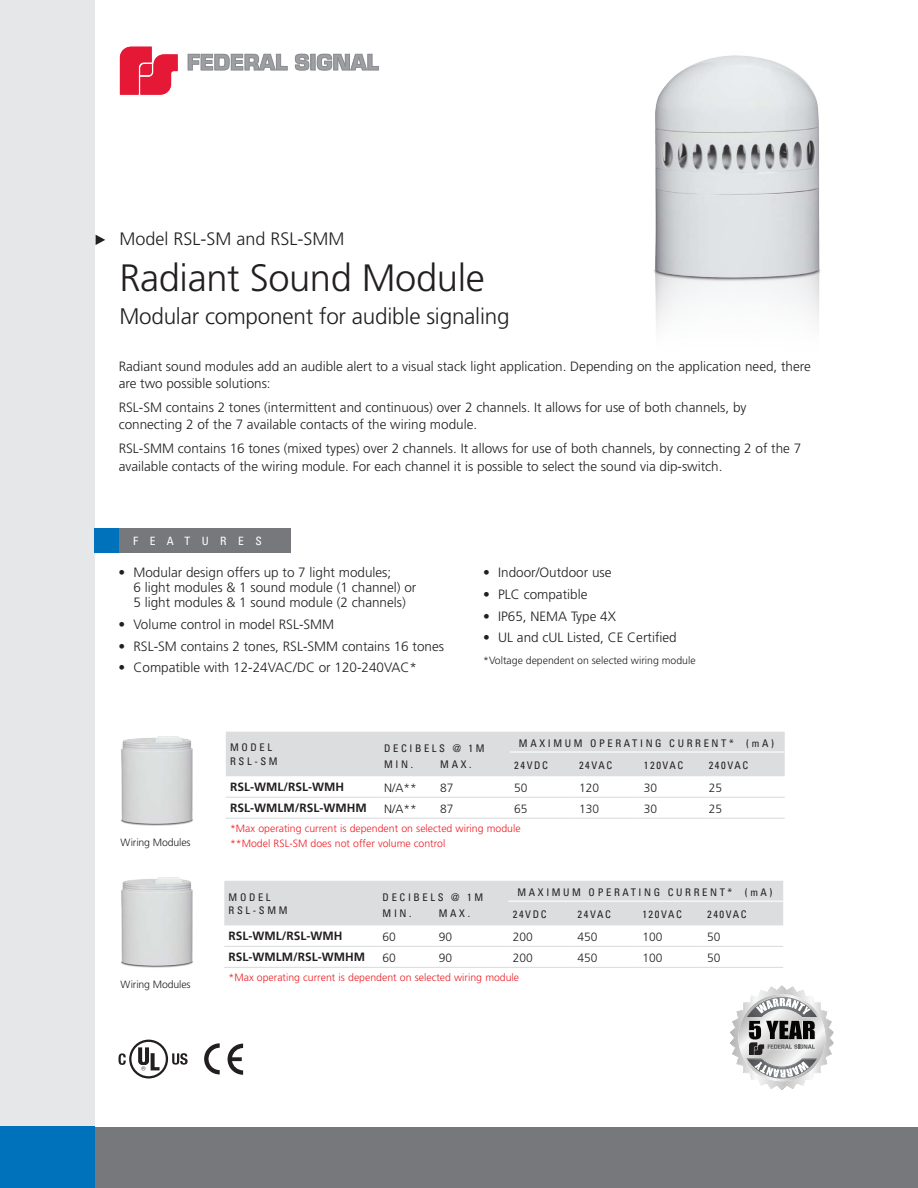
<style>
.page{position:relative;width:918px;height:1188px;background:#fff}
.page>*{position:absolute;margin:0;border:0;box-sizing:border-box;transform-origin:0 0}
.Head{font:300 38.1px "Frutiger";letter-spacing:-.01em;color:#231f20}
.Head-2{font:300 22.5px "Frutiger";letter-spacing:-.01em;color:#231f20}
.model{font:300 18px "Frutiger";color:#231f20}
.Body_Copy{font:300 13.5px/17.2px "Frutiger";color:#231f20}
.features{font:300 13.5px/15px "Frutiger";color:#231f20}
.t1{font:700 12px "Frutiger";color:#231f20}
.t2{font:300 12px "Frutiger";color:#231f20}
.t3{font:condensed 11.55px "Univers";letter-spacing:1em;color:#fff}
.chart_body{font:condensed 10.5px/13.5px "Univers";letter-spacing:.25em;color:#231f20}
.t4{font:300 10.5px "Frutiger";color:#ee1d23}
.features-2{font:300 10.5px "Frutiger";color:#231f20}
.Head-3{font:300 10.5px "Frutiger";letter-spacing:-.01em;color:#231f20}
</style>
<div class="page">
<div style="left:94px;top:1127px;width:824px;height:61px;background:#76787b"></div>
<div style="left:0;top:0;width:94px;height:1188px;background:#e6e7e9"></div>
<img style="left:654px;top:55px;width:166px;height:273px">
<div style="left:0;top:1127px;width:94px;height:61px;background:#0072bc"></div>
<svg style="left:96px;top:235px;width:9px;height:10px"></svg>
<svg style="left:188px;top:54px;width:100px;height:16px"></svg>
<svg style="left:295px;top:54px;width:14px;height:16px"></svg>
<hr style="left:311px;top:54px;width:4px;height:16px;background:#9d9fa2">
<svg style="left:317px;top:54px;width:62px;height:16px"></svg>
<svg style="left:120px;top:47px;width:58px;height:48px"></svg>
<div style="left:95px;top:528px;width:25px;height:25px;background:#0072bc"></div>
<div style="left:119px;top:528px;width:172px;height:25px;background:#76787b"></div>
<div style="left:226px;top:732px;width:559px;height:44px;background:#dcdddf"></div>
<hr style="left:226px;top:797px;width:154px;height:1px;background:#dcdddf">
<hr style="left:380px;top:797px;width:56px;height:1px;background:#dcdddf">
<hr style="left:436px;top:797px;width:74px;height:1px;background:#dcdddf">
<hr style="left:510px;top:797px;width:65px;height:1px;background:#dcdddf">
<hr style="left:575px;top:797px;width:65px;height:1px;background:#dcdddf">
<hr style="left:640px;top:797px;width:64px;height:1px;background:#dcdddf">
<hr style="left:704px;top:797px;width:81px;height:1px;background:#dcdddf">
<hr style="left:226px;top:818px;width:154px;height:1px;background:#dcdddf">
<hr style="left:380px;top:818px;width:56px;height:1px;background:#dcdddf">
<hr style="left:436px;top:818px;width:74px;height:1px;background:#dcdddf">
<hr style="left:510px;top:818px;width:65px;height:1px;background:#dcdddf">
<hr style="left:575px;top:818px;width:65px;height:1px;background:#dcdddf">
<hr style="left:640px;top:818px;width:64px;height:1px;background:#dcdddf">
<hr style="left:704px;top:818px;width:81px;height:1px;background:#dcdddf">
<hr style="left:510px;top:751px;width:65px;height:2px;background:#fff">
<hr style="left:575px;top:751px;width:65px;height:2px;background:#fff">
<hr style="left:640px;top:751px;width:64px;height:2px;background:#fff">
<hr style="left:704px;top:751px;width:81px;height:2px;background:#fff">
<div style="left:224px;top:881px;width:559px;height:44px;background:#dcdddf"></div>
<hr style="left:224px;top:946px;width:154px;height:1px;background:#dcdddf">
<hr style="left:378px;top:946px;width:56px;height:1px;background:#dcdddf">
<hr style="left:434px;top:946px;width:74px;height:1px;background:#dcdddf">
<hr style="left:508px;top:946px;width:65px;height:1px;background:#dcdddf">
<hr style="left:573px;top:946px;width:65px;height:1px;background:#dcdddf">
<hr style="left:638px;top:946px;width:65px;height:1px;background:#dcdddf">
<hr style="left:703px;top:946px;width:80px;height:1px;background:#dcdddf">
<hr style="left:224px;top:967px;width:154px;height:1px;background:#dcdddf">
<hr style="left:378px;top:967px;width:56px;height:1px;background:#dcdddf">
<hr style="left:434px;top:967px;width:74px;height:1px;background:#dcdddf">
<hr style="left:508px;top:967px;width:65px;height:1px;background:#dcdddf">
<hr style="left:573px;top:967px;width:65px;height:1px;background:#dcdddf">
<hr style="left:638px;top:967px;width:65px;height:1px;background:#dcdddf">
<hr style="left:703px;top:967px;width:80px;height:1px;background:#dcdddf">
<hr style="left:508px;top:901px;width:65px;height:1px;background:#fff">
<hr style="left:573px;top:901px;width:65px;height:1px;background:#fff">
<hr style="left:638px;top:901px;width:65px;height:1px;background:#fff">
<hr style="left:703px;top:901px;width:80px;height:1px;background:#fff">
<svg style="left:730px;top:986px;width:103px;height:104px"></svg>
<svg style="left:204px;top:1043px;width:16px;height:31px"></svg>
<svg style="left:228px;top:1044px;width:15px;height:31px"></svg>
<svg style="left:129px;top:1040px;width:39px;height:39px"></svg>
<div style="left:131px;top:1042px;width:35px;height:34px;background:#fff;border-radius:50%"></div>
<svg style="left:138px;top:1047px;width:22px;height:23px"></svg>
<svg style="left:118px;top:1053px;width:8px;height:12px"></svg>
<svg style="left:172px;top:1053px;width:16px;height:12px"></svg>
<img style="left:120px;top:736px;width:73px;height:90px">
<img style="left:120px;top:877px;width:73px;height:91px">
<p class="model" style="left:119px;top:228px;width:227px">Model RSL-SM and RSL-SMM</p>
<p class="Head" style="left:119px;top:256px;width:367px">Radiant Sound Module</p>
<p class="Head-2" style="left:119px;top:303px;width:392px">Modular component for audible signaling</p>
<p class="Body_Copy" style="left:119px;top:358px;width:694px">Radiant sound modules add an audible alert to a visual stack light application. Depending on the application need, there are two possible solutions:</p>
<p class="Body_Copy" style="left:119px;top:399px;width:629px">RSL-SM contains 2 tones (intermittent and continuous) over 2 channels. It allows for use of both channels, by connecting 2 of the 7 available contacts of the wiring module.</p>
<p class="Body_Copy" style="left:119px;top:440px;width:684px">RSL-SMM contains 16 tones (mixed types) over 2 channels. It allows for use of both channels, by connecting 2 of the 7 available contacts of the wiring module. For each channel it is possible to select the sound via dip-switch.</p>
<p class="t3" style="left:133px;top:533px;width:130px">FEATURES</p>
<p class="features" style="left:133px;top:565px;width:284px;text-indent:-15px">• Modular design offers up to 7 light modules;<br>6 light modules &amp; 1 sound module (1 channel) or<br>5 light modules &amp; 1 sound module (2 channels)</p>
<p class="features" style="left:118px;top:617px;width:217px">• Volume control in model RSL-SMM</p>
<p class="features" style="left:118px;top:639px;width:327px">• RSL-SM contains 2 tones, RSL-SMM contains 16 tones</p>
<p class="features" style="left:118px;top:661px;width:300px">• Compatible with 12-24VAC/DC or 120-240VAC*</p>
<p class="features" style="left:483px;top:565px;width:130px">• Indoor/Outdoor use</p>
<p class="features" style="left:483px;top:587px;width:106px">• PLC compatible</p>
<p class="features" style="left:483px;top:609px;width:134px">• IP65, NEMA Type 4X</p>
<p class="features" style="left:483px;top:631px;width:195px">• UL and cUL Listed, CE Certified</p>
<p class="features-2" style="left:483px;top:655px;width:214px">*Voltage dependent on selected wiring module</p>
<p class="Head-3" style="left:121px;top:837px;width:72px">Wiring Modules</p>
<p class="Head-3" style="left:121px;top:979px;width:72px">Wiring Modules</p>
<p class="chart_body" style="left:519px;top:736px;width:257px">MAXIMUM OPERATING CURRENT* (mA)</p>
<p class="chart_body" style="left:230px;top:741px;width:49px">MODEL<br>RSL-SM</p>
<p class="chart_body" style="left:384px;top:741px;width:102px">DECIBELS @ 1M</p>
<p class="chart_body" style="left:384px;top:758px;width:30px">MIN.</p>
<p class="chart_body" style="left:440px;top:758px;width:33px">MAX.</p>
<p class="chart_body" style="left:514px;top:758px;width:35px">24VDC</p>
<p class="chart_body" style="left:579px;top:758px;width:35px">24VAC</p>
<p class="chart_body" style="left:644px;top:758px;width:41px">120VAC</p>
<p class="chart_body" style="left:709px;top:758px;width:41px">240VAC</p>
<p class="t1" style="left:230px;top:780px;width:115px">RSL-WML/RSL-WMH</p>
<p class="t2" style="left:384px;top:781px;width:34px">N/A**</p>
<p class="t2" style="left:440px;top:781px;width:15px">87</p>
<p class="t2" style="left:514px;top:781px;width:15px">50</p>
<p class="t2" style="left:579px;top:781px;width:22px">120</p>
<p class="t2" style="left:644px;top:781px;width:15px">30</p>
<p class="t2" style="left:709px;top:781px;width:15px">25</p>
<p class="t1" style="left:230px;top:801px;width:138px">RSL-WMLM/RSL-WMHM</p>
<p class="t2" style="left:384px;top:802px;width:34px">N/A**</p>
<p class="t2" style="left:440px;top:802px;width:15px">87</p>
<p class="t2" style="left:514px;top:802px;width:15px">65</p>
<p class="t2" style="left:579px;top:802px;width:22px">130</p>
<p class="t2" style="left:644px;top:802px;width:15px">30</p>
<p class="t2" style="left:709px;top:802px;width:15px">25</p>
<p class="t4" style="left:230px;top:823px;width:292px">*Max operating current is dependent on selected wiring module</p>
<p class="t4" style="left:230px;top:838px;width:217px">**Model RSL-SM does not offer volume control</p>
<p class="chart_body" style="left:517px;top:885px;width:257px">MAXIMUM OPERATING CURRENT* (mA)</p>
<p class="chart_body" style="left:229px;top:890px;width:60px">MODEL<br>RSL-SMM</p>
<p class="chart_body" style="left:383px;top:891px;width:102px">DECIBELS @ 1M</p>
<p class="chart_body" style="left:383px;top:907px;width:30px">MIN.</p>
<p class="chart_body" style="left:439px;top:907px;width:33px">MAX.</p>
<p class="chart_body" style="left:513px;top:907px;width:35px">24VDC</p>
<p class="chart_body" style="left:578px;top:907px;width:35px">24VAC</p>
<p class="chart_body" style="left:642px;top:907px;width:41px">120VAC</p>
<p class="chart_body" style="left:707px;top:907px;width:41px">240VAC</p>
<p class="t1" style="left:229px;top:929px;width:115px">RSL-WML/RSL-WMH</p>
<p class="t2" style="left:383px;top:930px;width:15px">60</p>
<p class="t2" style="left:439px;top:930px;width:15px">90</p>
<p class="t2" style="left:513px;top:930px;width:22px">200</p>
<p class="t2" style="left:578px;top:930px;width:22px">450</p>
<p class="t2" style="left:642px;top:930px;width:22px">100</p>
<p class="t2" style="left:707px;top:930px;width:15px">50</p>
<p class="t1" style="left:229px;top:950px;width:138px">RSL-WMLM/RSL-WMHM</p>
<p class="t2" style="left:383px;top:951px;width:15px">60</p>
<p class="t2" style="left:439px;top:951px;width:15px">90</p>
<p class="t2" style="left:513px;top:951px;width:22px">200</p>
<p class="t2" style="left:578px;top:951px;width:22px">450</p>
<p class="t2" style="left:642px;top:951px;width:22px">100</p>
<p class="t2" style="left:707px;top:951px;width:15px">50</p>
<p class="t4" style="left:229px;top:972px;width:292px">*Max operating current is dependent on selected wiring module</p>
</div>
